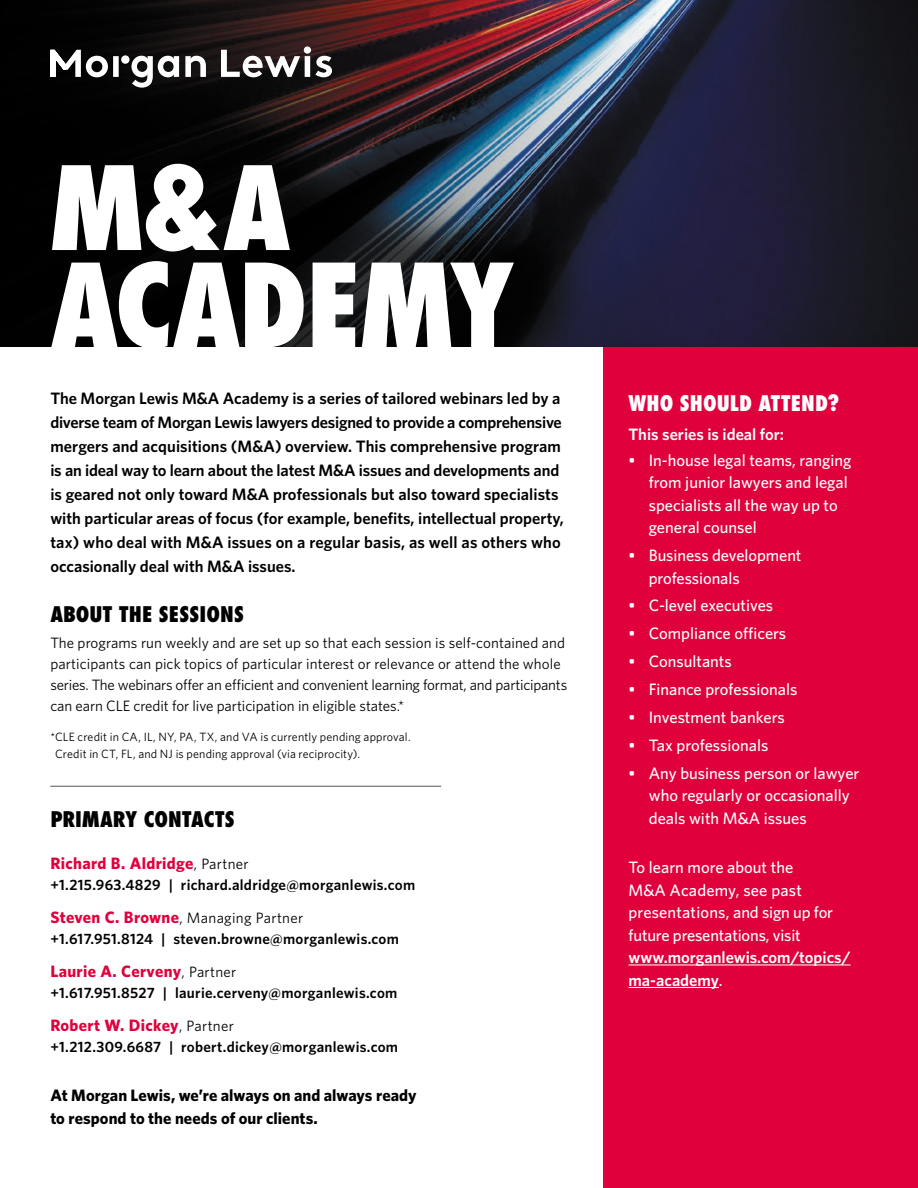
<style>
.page{position:relative;width:918px;height:1188px;background:#fff}
.page>*{position:absolute;margin:0;border:0;box-sizing:border-box;transform-origin:0 0}
.Body_text{font:800 condensed 112.5px "Futura Std";letter-spacing:-.02em;color:#fff}
.t1{font:800 condensed 21px "Futura Std";letter-spacing:.005em;color:#000}
.t2{font:800 condensed 21px "Futura Std";letter-spacing:.005em;color:#fff}
.Bullet_Lvl_2{font:600 16.5px/24px "Whitney";color:#000}
.Bullet_Lvl_2-2{font:500 16.5px/22.5px "Whitney";color:#fff}
.Body_text-2{font:700 16.5px/22.5px "Whitney";letter-spacing:.005em;color:#000}
.Name{font:700 16.5px "Whitney";letter-spacing:.02em;color:#e0003c}
.Bullet_Lvl_2-3{font:600 16.5px "Whitney";color:#fff}
.Bullet_Lvl_2-4{font:15px/21px "Whitney";letter-spacing:-.005em;color:#000}
.Name-2{font:600 15px/21px "Whitney";letter-spacing:.02em;color:#000}
.Bullet_Lvl_1{font:12px/16.5px "Whitney";letter-spacing:.01em;color:#000}
.s1{font-weight:400;font-size:15px;color:#000}
.s2{font-weight:700;font-size:16.5px;color:#e0003c}
.s3{font-weight:400}
.s4{font-weight:600}
</style>
<div class="page">
<div style="left:604px;top:0;width:314px;height:1188px;background:#e0003c"></div>
<img style="left:0;top:0;width:918px;height:346px">
<hr style="left:50px;top:786px;width:391px;height:1px;background:#555">
<hr style="left:629px;top:965px;width:222px;height:1px;background:#fff">
<hr style="left:629px;top:987px;width:90px;height:1px;background:#fff">
<svg style="left:50px;top:46px;width:282px;height:42px"></svg>
<p class="Body_text" style="left:50px;top:138px;width:242px">M&amp;A</p>
<p class="Body_text" style="left:50px;top:235px;width:466px">ACADEMY</p>
<p class="Bullet_Lvl_2" style="left:50px;top:386px;width:515px">The Morgan Lewis M&amp;A Academy is a series of tailored webinars led by a diverse team of Morgan Lewis lawyers designed to provide a comprehensive mergers and acquisitions (M&amp;A) overview. This comprehensive program is an ideal way to learn about the latest M&amp;A issues and developments and is geared not only toward M&amp;A professionals but also toward specialists with particular areas of focus (for example, benefits, intellectual property, tax) who deal with M&amp;A issues on a regular basis, as well as others who occasionally deal with M&amp;A issues.</p>
<p class="t1" style="left:50px;top:601px;width:195px">ABOUT THE SESSIONS</p>
<p class="Bullet_Lvl_2-4" style="left:50px;top:632px;width:518px">The programs run weekly and are set up so that each session is self-contained and participants can pick topics of particular interest or relevance or attend the whole series. The webinars offer an efficient and convenient learning format, and participants can earn CLE credit for live participation in eligible states.*</p>
<p class="Bullet_Lvl_1" style="left:55px;top:729px;width:357px;text-indent:-5px">*CLE credit in CA, IL, NY, PA, TX, and VA is currently pending approval.<br>Credit in CT, FL, and NJ is pending approval (via reciprocity).</p>
<p class="t1" style="left:50px;top:806px;width:186px">PRIMARY CONTACTS</p>
<p class="Name" style="left:50px;top:853px;width:200px">Richard B. Aldridge<span class="s1">, Partner</span></p>
<p class="Name-2" style="left:50px;top:874px;width:366px">+1.215.963.4829 | richard.aldridge@morganlewis.com</p>
<p class="Name-2" style="left:50px;top:907px;width:350px"><span class="s2">Steven C. Browne</span><span class="s3">, Managing Partner </span>+1.617.951.8124 | steven.browne@morganlewis.com</p>
<p class="Name" style="left:50px;top:960px;width:188px">Laurie A. Cerveny<span class="s1">, Partner</span></p>
<p class="Name-2" style="left:50px;top:982px;width:349px">+1.617.951.8527 | laurie.cerveny@morganlewis.com</p>
<p class="Name" style="left:50px;top:1014px;width:185px">Robert W. Dickey<span class="s1">, Partner</span></p>
<p class="Name-2" style="left:50px;top:1036px;width:349px">+1.212.309.6687 | robert.dickey@morganlewis.com</p>
<p class="Body_text-2" style="left:50px;top:1084px;width:368px">At Morgan Lewis, we’re always on and always ready to respond to the needs of our clients.</p>
<p class="t2" style="left:629px;top:390px;width:212px">WHO SHOULD ATTEND?</p>
<p class="Bullet_Lvl_2-3" style="left:629px;top:424px;width:157px">This series is ideal for:</p>
<p class="Bullet_Lvl_2-2" style="left:649px;top:448px;width:204px;text-indent:-20px">• In-house legal teams, ranging from junior lawyers and legal specialists all the way up to general counsel</p>
<p class="Bullet_Lvl_2-2" style="left:649px;top:544px;width:154px;text-indent:-20px">• Business development professionals</p>
<p class="Bullet_Lvl_2-2" style="left:629px;top:594px;width:146px">• C-level executives</p>
<p class="Bullet_Lvl_2-2" style="left:629px;top:622px;width:159px">• Compliance officers</p>
<p class="Bullet_Lvl_2-2" style="left:629px;top:650px;width:105px">• Consultants</p>
<p class="Bullet_Lvl_2-2" style="left:629px;top:678px;width:170px">• Finance professionals</p>
<p class="Bullet_Lvl_2-2" style="left:629px;top:706px;width:158px">• Investment bankers</p>
<p class="Bullet_Lvl_2-2" style="left:629px;top:734px;width:141px">• Tax professionals</p>
<p class="Bullet_Lvl_2-2" style="left:649px;top:762px;width:212px;text-indent:-20px">• Any business person or lawyer who regularly or occasionally deals with M&amp;A issues</p>
<p class="Bullet_Lvl_2-2" style="left:629px;top:856px;width:224px">To learn more about the<br>M&amp;A Academy, see past presentations, and sign up for future presentations, visit <span class="s4">www.morganlewis.com/topics/ ma-academy</span>.</p>
</div>
